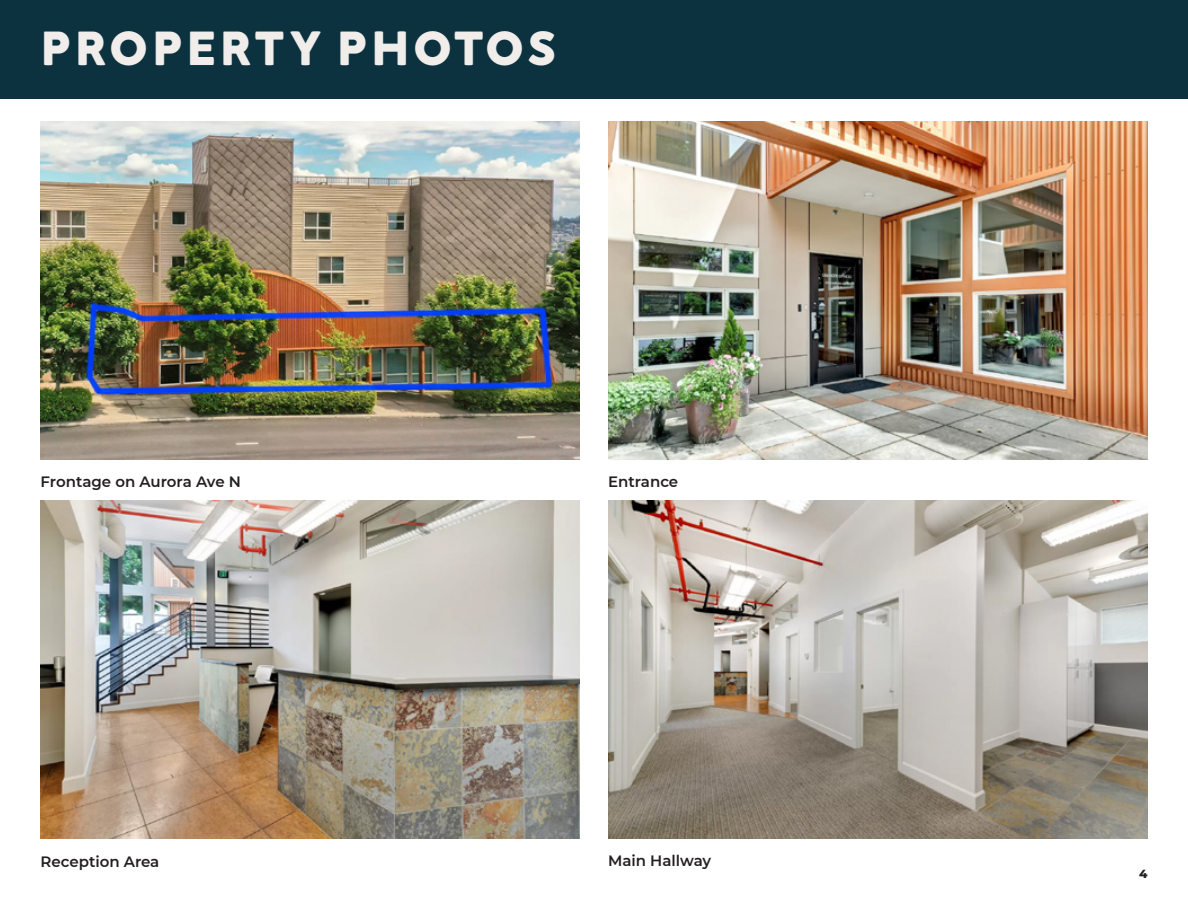
<style>
.page{position:relative;width:1188px;height:918px;background:#fff}
.page>*{position:absolute;margin:0;border:0;box-sizing:border-box;transform-origin:0 0}
.t1{font:800 49.5px "Neufreit";letter-spacing:.09em;color:#f1edeb}
.t2{font:600 15px "Montserrat";color:#231f20}
.t3{font:800 12px "Montserrat";color:#231f20}
</style>
<div class="page">
<div style="left:0;top:0;width:1188px;height:99px;background:#0c323f"></div>
<img style="left:40px;top:122px;width:540px;height:338px">
<img style="left:608px;top:122px;width:540px;height:338px">
<img style="left:40px;top:500px;width:540px;height:338px">
<img style="left:608px;top:500px;width:540px;height:338px">
<h1 class="t1" style="left:40px;top:19px;width:517px">PROPERTY PHOTOS</h1>
<p class="t2" style="left:40px;top:471px;width:202px">Frontage on Aurora Ave N</p>
<p class="t2" style="left:608px;top:471px;width:72px">Entrance</p>
<p class="t2" style="left:40px;top:851px;width:120px">Reception Area</p>
<p class="t2" style="left:608px;top:850px;width:105px">Main Hallway</p>
<p class="t3" style="left:1139px;top:864px;width:10px">4</p>
</div>
